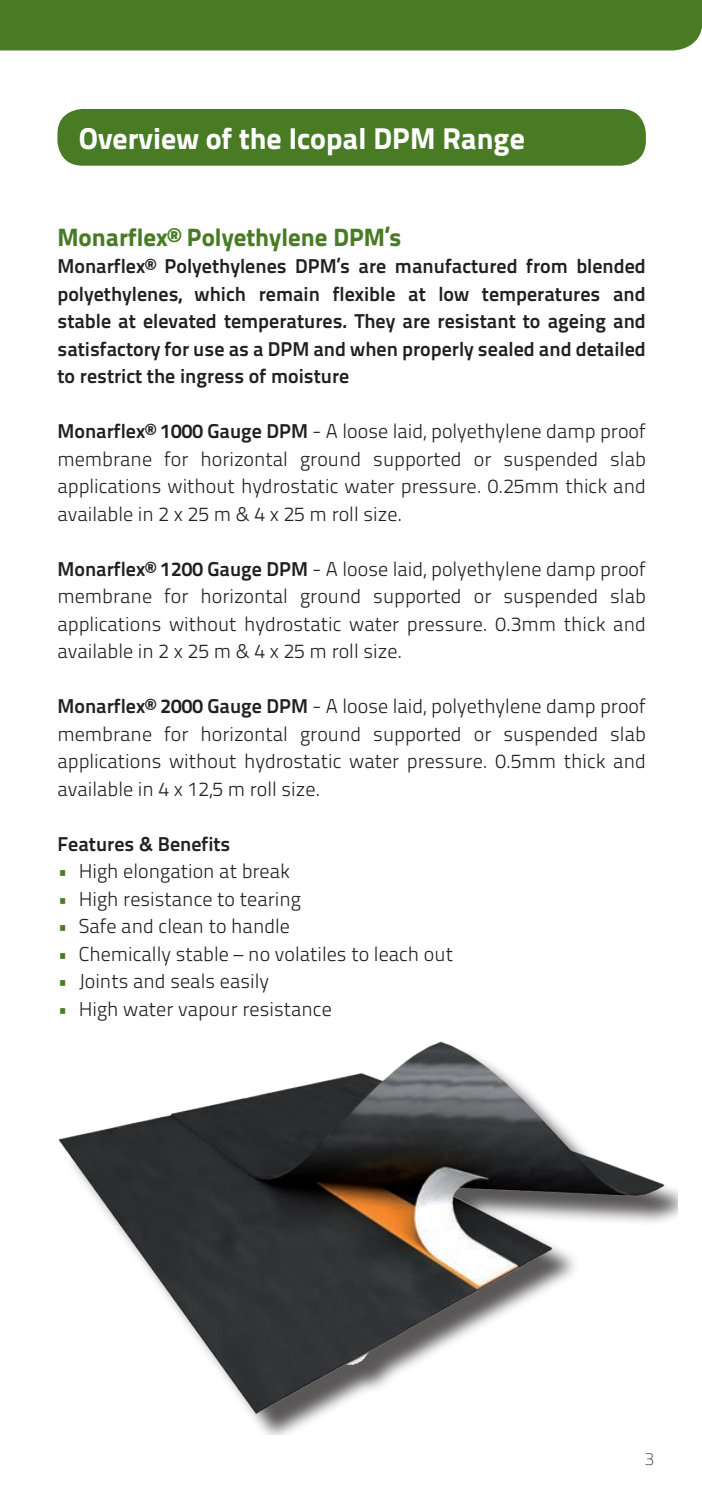
<style>
.page{position:relative;width:702px;height:1492px;background:#fff}
.page>*{position:absolute;margin:0;border:0;box-sizing:border-box;transform-origin:0 0}
.Kop{font:30px "Titillium Text 25 L 999 wt";color:#fff}
.Subkop{font:25px "Titillium Text 25 L 999 wt";color:#497b25}
.Platte_tekst{font:20px/27.5px "Titillium Text 25 L 250 wt";color:#231f20;text-align:justify}
.Intro{font:20px/27.5px "Titillium Text 25 L 800 wt";color:#231f20;text-align:justify}
.Opsomming{font:20px "Titillium Text 25 L 250 wt";color:#231f20}
.Platte_tekst-2{font:20px "Titillium Text 25 L 800 wt";color:#231f20}
.t1{font:17.5px "Titillium Text 25 L 1 wt";color:#231f20}
.s1{font-family:"Titillium Text 25 L 800 wt"}
.s2{color:#497b25}
</style>
<div class="page">
<img style="left:58px;top:1041px;width:619px;height:393px">
<div style="left:57px;top:109px;width:589px;height:57px;background:#497b25;border-radius:25px"></div>
<div style="left:0;top:0;width:702px;height:50px;background:#497b25"></div>
<p class="Kop" style="left:79px;top:115px;width:448px">Overview of the Icopal DPM Range</p>
<p class="Subkop" style="left:57px;top:217px;width:346px">Monarflex® Polyethylene DPM’s</p>
<p class="Intro" style="left:57px;top:251px;width:590px">Monarflex® Polyethylenes DPM’s are manufactured from blended polyethylenes, which remain flexible at low temperatures and stable at elevated temperatures. They are resistant to ageing and satisfactory for use as a DPM and when properly sealed and detailed to restrict the ingress of moisture</p>
<p class="Platte_tekst" style="left:57px;top:416px;width:590px"><span class="s1">Monarflex® 1000 Gauge DPM</span> - A loose laid, polyethylene damp proof membrane for horizontal ground supported or suspended slab applications without hydrostatic water pressure. 0.25mm thick and available in 2 x 25 m &amp; 4 x 25 m roll size.</p>
<p class="Platte_tekst" style="left:57px;top:554px;width:590px"><span class="s1">Monarflex® 1200 Gauge DPM</span> - A loose laid, polyethylene damp proof membrane for horizontal ground supported or suspended slab applications without hydrostatic water pressure. 0.3mm thick and available in 2 x 25 m &amp; 4 x 25 m roll size.</p>
<p class="Platte_tekst" style="left:57px;top:691px;width:590px"><span class="s1">Monarflex® 2000 Gauge DPM</span> - A loose laid, polyethylene damp proof membrane for horizontal ground supported or suspended slab applications without hydrostatic water pressure. 0.5mm thick and available in 4 x 12,5 m roll size.</p>
<p class="Platte_tekst-2" style="left:57px;top:828px;width:175px">Features &amp; Benefits</p>
<p class="Platte_tekst" style="left:57px;top:856px;width:234px"><span class="s2">•</span> High elongation at break</p>
<p class="Opsomming" style="left:57px;top:884px;width:245px"><span class="s2">•</span> High resistance to tearing</p>
<p class="Opsomming" style="left:57px;top:911px;width:234px"><span class="s2">•</span> Safe and clean to handle</p>
<p class="Opsomming" style="left:57px;top:939px;width:397px"><span class="s2">•</span> Chemically stable – no volatiles to leach out</p>
<p class="Opsomming" style="left:57px;top:966px;width:213px"><span class="s2">•</span> Joints and seals easily</p>
<p class="Opsomming" style="left:57px;top:994px;width:276px"><span class="s2">•</span> High water vapour resistance</p>
<p class="t1" style="left:645px;top:1446px;width:11px">3</p>
</div>
